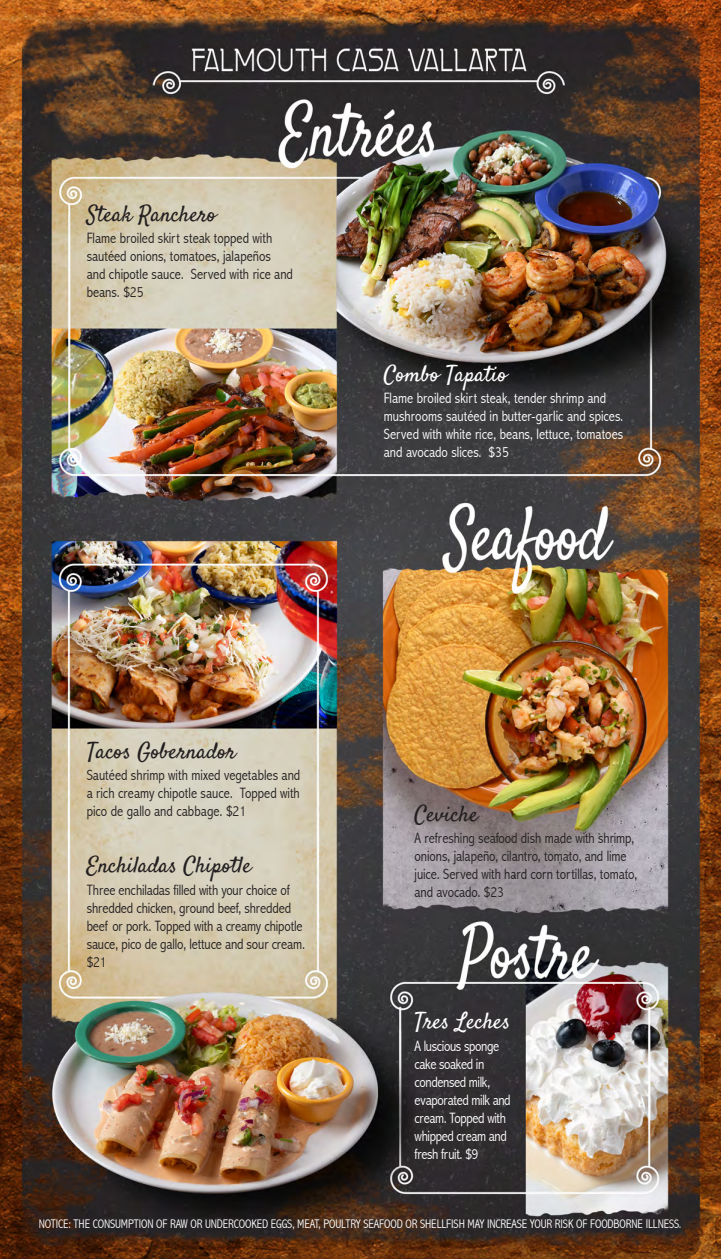
<style>
.page{position:relative;width:721px;height:1259px;background:#fff}
.page>*{position:absolute;margin:0;border:0;box-sizing:border-box;transform-origin:0 0}
.t1{font:22.5px "Satisfy";color:#231f20}
.t2{font:22.5px "Satisfy";color:#fff}
.t3{font:300 condensed 15px/18px "Abadi";letter-spacing:-.005em;color:#231f20}
.t4{font:300 condensed 15px/18px "Abadi";color:#fff}
.t5{font:300 condensed 15px/18px "Abadi";letter-spacing:-.025em;color:#fff}
.t6{font:300 condensed 12.5px "Abadi";letter-spacing:-.01em;color:#fff}
</style>
<div class="page">
<img style="left:0;top:0;width:721px;height:1258px">
<h1 class="t1" style="left:87px;top:200px;width:131px">Steak Ranchero</h1>
<p class="t3" style="left:87px;top:229px;width:208px">Flame broiled skirt steak topped with sautéed onions, tomatoes, jalapeños and chipotle sauce. Served with rice and beans. $25</p>
<h1 class="t2" style="left:384px;top:360px;width:125px">Combo Tapatio</h1>
<p class="t4" style="left:384px;top:389px;width:241px">Flame broiled skirt steak, tender shrimp and mushrooms sautéed in butter-garlic and spices.<br>Served with white rice, beans, lettuce, tomatoes and avocado slices. $35</p>
<h1 class="t1" style="left:87px;top:737px;width:151px">Tacos Gobernador</h1>
<p class="t3" style="left:87px;top:766px;width:215px;text-align:justify">Sautéed shrimp with mixed vegetables and a rich creamy chipotle sauce. Topped with pico de gallo and cabbage. $21</p>
<h1 class="t1" style="left:87px;top:851px;width:166px">Enchiladas Chipotle</h1>
<p class="t3" style="left:87px;top:880px;width:220px">Three enchiladas filled with your choice of shredded chicken, ground beef, shredded beef or pork. Topped with a creamy chipotle sauce, pico de gallo, lettuce and sour cream. $21</p>
<h1 class="t1" style="left:414px;top:799px;width:65px">Ceviche</h1>
<p class="t3" style="left:414px;top:828px;width:224px">A refreshing seafood dish made with shrimp, onions, jalapeño, cilantro, tomato, and lime juice. Served with hard corn tortillas, tomato, and avocado. $23</p>
<h1 class="t2" style="left:414px;top:1007px;width:97px">Tres Leches</h1>
<p class="t5" style="left:414px;top:1036px;width:98px">A luscious sponge cake soaked in condensed milk, evaporated milk and cream. Topped with whipped cream and fresh fruit. $9</p>
<p class="t6" style="left:39px;top:1216px;width:644px">NOTICE: THE CONSUMPTION OF RAW OR UNDERCOOKED EGGS, MEAT, POULTRY SEAFOOD OR SHELLFISH MAY INCREASE YOUR RISK OF FOODBORNE ILLNESS.</p>
</div>
